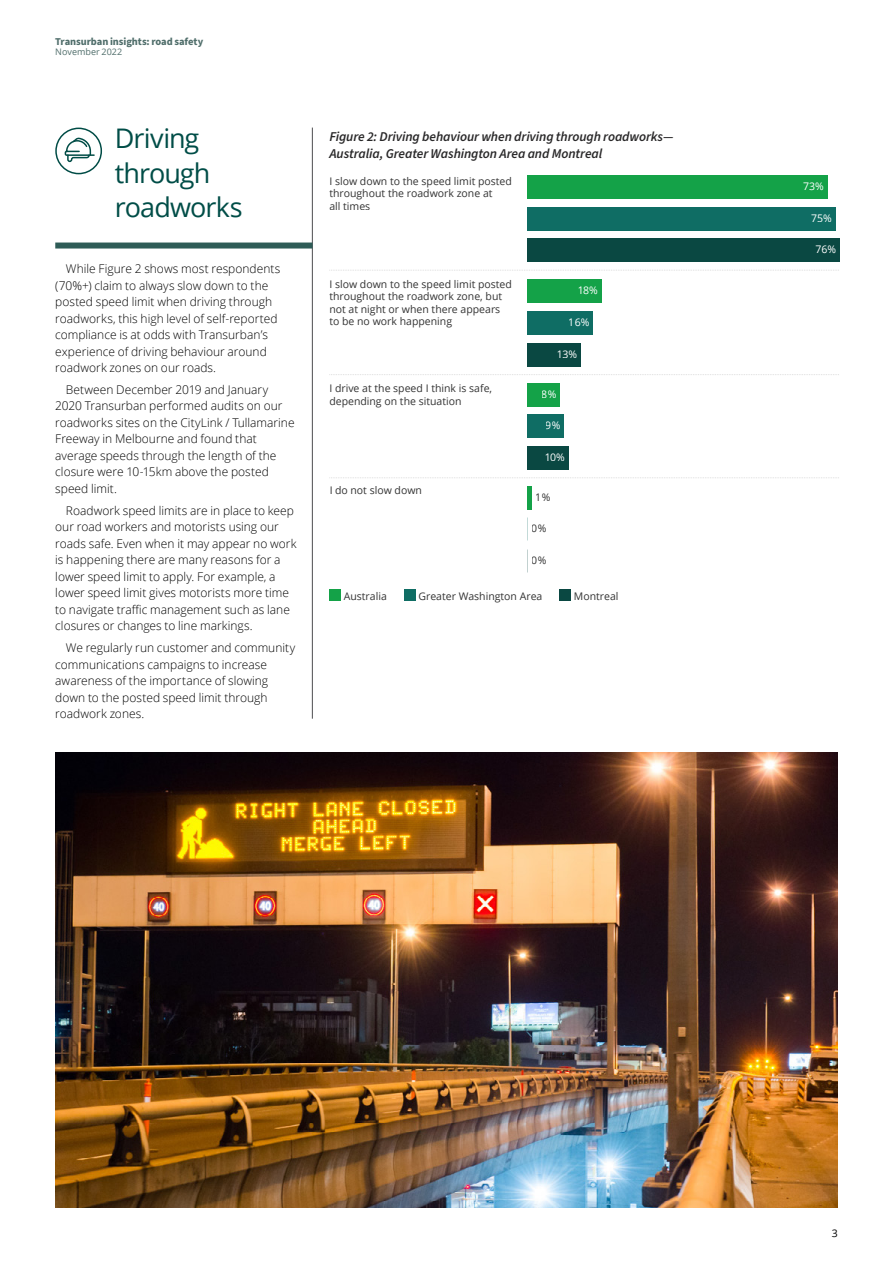
<style>
.page{position:relative;width:893px;height:1263px;background:#fff}
.page>*{position:absolute;margin:0;border:0;box-sizing:border-box;transform-origin:0 0}
.t1{font:27px/34.5px "Open Sans";letter-spacing:-.03em;color:#004d47}
.t2{font:italic 600 13.5px/16.5px "Source Sans Pro";letter-spacing:-.01em;color:#292829}
.t3{font:300 12px/16.5px "Open Sans";color:#000}
.t4{font:10.5px/12.6px "Open Sans";color:#333}
.t5{font:700 10.5px "Source Sans Pro";letter-spacing:-.005em;color:#506e6b}
.t6{font:10.5px "Open Sans";color:#fff}
.t7{font:10.5px "Open Sans";color:#000}
.t8{font:9px "Open Sans";color:#506e6b}
</style>
<div class="page">
<hr style="left:0;top:0;width:1px;height:1263px;background:#000">
<hr style="left:312px;top:128px;width:1px;height:591px;background:#4d4d4f">
<div style="left:55px;top:243px;width:258px;height:6px;background:#2e5c57"></div>
<svg style="left:329px;top:270px;width:510px;height:1px"></svg>
<svg style="left:329px;top:374px;width:510px;height:1px"></svg>
<svg style="left:329px;top:477px;width:510px;height:1px"></svg>
<div style="left:527px;top:175px;width:300px;height:24px;background:#14a248"></div>
<div style="left:527px;top:280px;width:74px;height:23px;background:#14a248"></div>
<div style="left:527px;top:383px;width:33px;height:23px;background:#14a248"></div>
<div style="left:527px;top:486px;width:5px;height:23px;background:#14a248"></div>
<div style="left:527px;top:207px;width:309px;height:23px;background:#0f6d64"></div>
<div style="left:527px;top:311px;width:66px;height:24px;background:#0f6d64"></div>
<div style="left:527px;top:415px;width:37px;height:23px;background:#0f6d64"></div>
<div style="left:527px;top:239px;width:313px;height:23px;background:#0a4842"></div>
<div style="left:527px;top:343px;width:54px;height:23px;background:#0a4842"></div>
<div style="left:527px;top:446px;width:42px;height:23px;background:#0a4842"></div>
<div style="left:329px;top:589px;width:12px;height:12px;background:#14a248"></div>
<div style="left:404px;top:589px;width:12px;height:12px;background:#0f6d64"></div>
<div style="left:559px;top:589px;width:12px;height:12px;background:#0a4842"></div>
<img style="left:55px;top:753px;width:783px;height:455px">
<div style="left:55px;top:128px;width:47px;height:46px;border:2px solid #004c46;border-radius:50%"></div>
<svg style="left:64px;top:137px;width:32px;height:26px"></svg>
<p class="t5" style="left:55px;top:34px;width:149px">Transurban insights: road safety</p>
<p class="t8" style="left:55px;top:46px;width:68px">November 2022</p>
<h1 class="t1" style="left:115px;top:120px;width:129px">Driving through roadworks</h1>
<p class="t3" style="left:55px;top:260px;width:227px;text-indent:11px">While Figure 2 shows most respondents (70%+) claim to always slow down to the posted speed limit when driving through roadworks, this high level of self-reported compliance is at odds with Transurban’s experience of driving behaviour around roadwork zones on our roads.</p>
<p class="t3" style="left:55px;top:381px;width:241px;text-indent:11px">Between December 2019 and January 2020 Transurban performed audits on our roadworks sites on the CityLink / Tullamarine Freeway in Melbourne and found that average speeds through the length of the closure were 10-15km above the posted speed limit.</p>
<p class="t3" style="left:55px;top:502px;width:243px;text-indent:11px">Roadwork speed limits are in place to keep our road workers and motorists using our roads safe. Even when it may appear no work is happening there are many reasons for a lower speed limit to apply. For example, a lower speed limit gives motorists more time to navigate traffic management such as lane closures or changes to line markings.</p>
<p class="t3" style="left:55px;top:639px;width:241px;text-indent:11px">We regularly run customer and community communications campaigns to increase awareness of the importance of slowing down to the posted speed limit through roadwork zones.</p>
<p class="t2" style="left:329px;top:129px;width:346px">Figure 2: Driving behaviour when driving through roadworks—<br>Australia, Greater Washington Area and Montreal</p>
<p class="t4" style="left:329px;top:174px;width:184px">I slow down to the speed limit posted throughout the roadwork zone at<br>all times</p>
<p class="t6" style="left:803px;top:179px;width:22px">73%</p>
<p class="t6" style="left:811px;top:211px;width:22px">75%</p>
<p class="t4" style="left:329px;top:277px;width:184px">I slow down to the speed limit posted throughout the roadwork zone, but not at night or when there appears to be no work happening</p>
<p class="t4" style="left:329px;top:382px;width:164px">I drive at the speed I think is safe, depending on the situation</p>
<p class="t4" style="left:329px;top:484px;width:94px">I do not slow down</p>
<p class="t6" style="left:577px;top:283px;width:22px">18%</p>
<p class="t6" style="left:569px;top:315px;width:22px">16%</p>
<p class="t6" style="left:556px;top:347px;width:22px">13%</p>
<p class="t6" style="left:542px;top:387px;width:16px">8%</p>
<p class="t6" style="left:546px;top:418px;width:16px">9%</p>
<p class="t6" style="left:544px;top:450px;width:22px">10%</p>
<p class="t4" style="left:536px;top:490px;width:16px">1%</p>
<p class="t4" style="left:532px;top:522px;width:16px">0%</p>
<p class="t4" style="left:532px;top:554px;width:16px">0%</p>
<p class="t4" style="left:344px;top:589px;width:45px">Australia</p>
<p class="t4" style="left:418px;top:589px;width:126px">Greater Washington Area</p>
<p class="t4" style="left:574px;top:589px;width:46px">Montreal</p>
<p class="t6" style="left:815px;top:242px;width:22px">76%</p>
<p class="t7" style="left:832px;top:1226px;width:8px">3</p>
</div>
